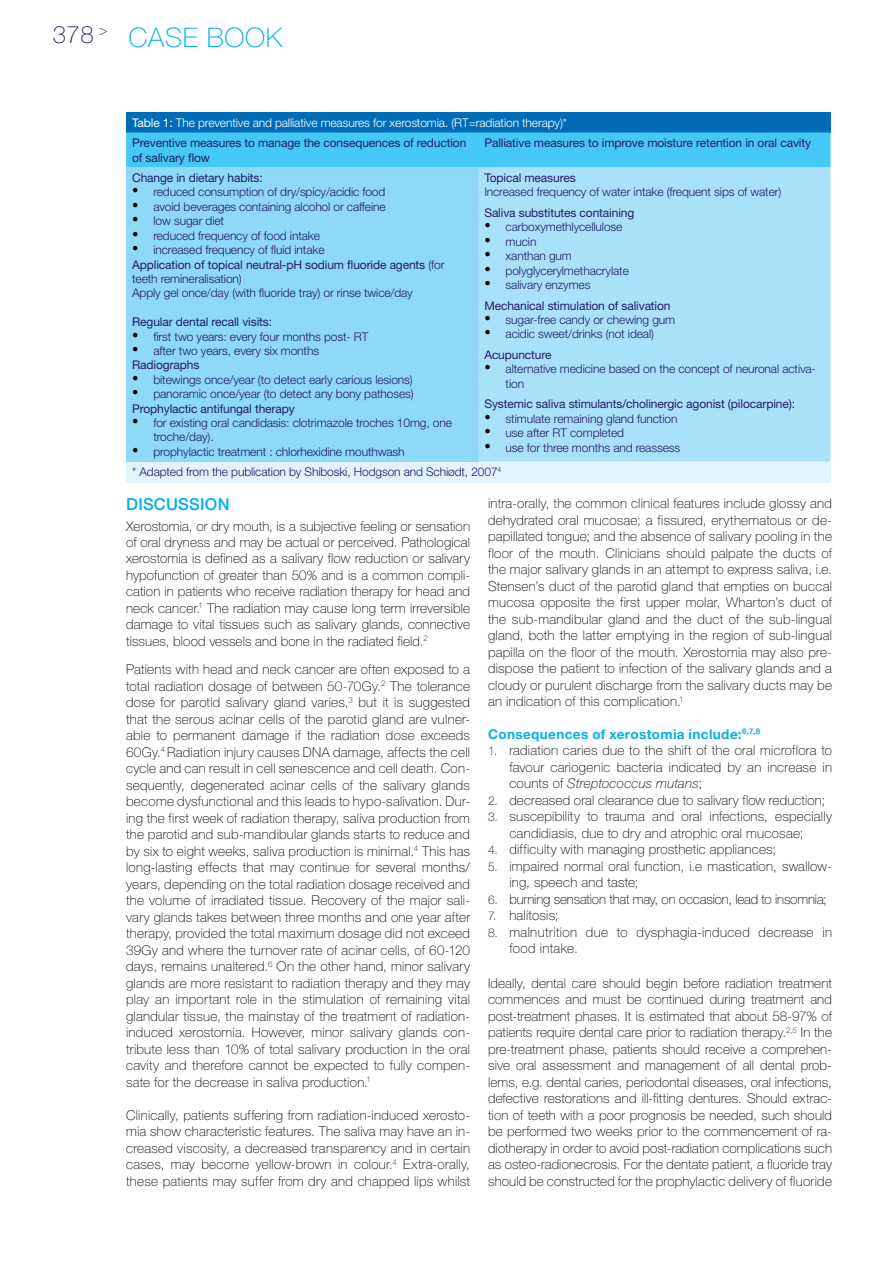
<style>
.page{position:relative;width:893px;height:1263px;background:#fff}
.page>*{position:absolute;margin:0;border:0;box-sizing:border-box;transform-origin:0 0}
.t1{font:100 27px "Helvetica Neue LT Std";color:#00aeef}
.t2{font:100 24px "Helvetica Neue LT Std";color:#221d67}
.t3{font:500 16.5px "Helvetica Neue LT Std";letter-spacing:.015em;color:#00aeef}
.t4{font:100 13.5px/16.5px "Helvetica Neue LT Std";letter-spacing:.015em;color:#000;text-align:justify}
.t5{font:100 13.5px "Helvetica Neue LT Std";letter-spacing:-.01em;color:#000}
.t6{font:700 13.5px "Helvetica Neue LT Std";letter-spacing:.03em;color:#00aeef}
.t7{font:300 12px/14.4px "Helvetica Neue LT Std";letter-spacing:-.01em;color:#221d67}
.t8{font:12px/20.5px "Helvetica Neue LT Std";letter-spacing:-.01em;color:#221d67}
.t9{font:300 12px/20.5px "Helvetica Neue LT Std";letter-spacing:-.01em;color:#fff}
.s1{font-weight:400}
.s2{font-weight:400;color:#221d67}
.s3{font-family:"Times New Roman";font-weight:400;font-size:18px;color:#000}
.s4{font-family:"Times New Roman";font-size:18px;color:#000}
.s5{font-weight:300}
.s6{font-size:12px}
.s7{font-style:italic}
</style>
<div class="page">
<div style="left:126px;top:112px;width:704px;height:21px;background:#006cb7"></div>
<div style="left:126px;top:133px;width:704px;height:35px;background:#44c8f5"></div>
<div style="left:126px;top:168px;width:352px;height:294px;background:#8ed8f8"></div>
<div style="left:478px;top:168px;width:352px;height:294px;background:#aae1fa"></div>
<div style="left:126px;top:462px;width:704px;height:20px;background:#e1f4fd"></div>
<h2 class="t2" style="left:53px;top:21px;width:56px">378 <sup>&gt;</sup></h2>
<h1 class="t1" style="left:129px;top:22px;width:38px">Case</h1>
<h1 class="t1" style="left:207px;top:22px;width:20px">book</h1>
<p class="t9" style="left:132px;top:112px;width:436px"><span class="s1">Table 1:</span> The preventive and palliative measures for xerostomia. (RT=radiation therapy)*<br><span class="s2">Preventive measures to manage the consequences of reduction</span></p>
<p class="t8" style="left:132px;top:147px;width:79px">of salivary flow</p>
<p class="t8" style="left:484px;top:132px;width:328px">Palliative measures to improve moisture retention in oral cavity</p>
<p class="t8" style="left:132px;top:167px;width:132px">Change in dietary habits:</p>
<p class="t7" style="left:132px;top:185px;width:255px"><span class="s3">•</span> reduced consumption of dry/spicy/acidic food</p>
<p class="t7" style="left:132px;top:199px;width:255px"><span class="s3">•</span> avoid beverages containing alcohol or caffeine</p>
<p class="t7" style="left:132px;top:214px;width:93px"><span class="s3">•</span> low sugar diet</p>
<p class="t7" style="left:132px;top:228px;width:189px"><span class="s3">•</span> reduced frequency of food intake</p>
<p class="t7" style="left:132px;top:242px;width:314px"><span class="s3">•</span> increased frequency of fluid intake<br><span class="s1">Application of topical neutral-pH sodium fluoride agents</span> (for teeth remineralisation)<br>Apply gel once/day (with fluoride tray) or rinse twice/day</p>
<p class="t8" style="left:132px;top:311px;width:141px">Regular dental recall visits:</p>
<p class="t7" style="left:132px;top:329px;width:238px"><span class="s3">•</span> first two years: every four months post- RT</p>
<p class="t7" style="left:132px;top:343px;width:189px"><span class="s3">•</span> after two years, every six months<br><span class="s1">Radiographs</span></p>
<p class="t7" style="left:132px;top:372px;width:282px"><span class="s3">•</span> bitewings once/year (to detect early carious lesions)</p>
<p class="t7" style="left:132px;top:386px;width:283px"><span class="s3">•</span> panoramic once/year (to detect any bony pathoses)<br><span class="s1">Prophylactic antifungal therapy</span></p>
<p class="t7" style="left:153px;top:415px;width:300px;text-indent:-21px"><span class="s3">•</span> for existing oral candidasis: clotrimazole troches 10mg, one troche/day).</p>
<p class="t7" style="left:132px;top:444px;width:274px"><span class="s3">•</span> prophylactic treatment : chlorhexidine mouthwash</p>
<p class="t8" style="left:484px;top:167px;width:93px">Topical measures</p>
<p class="t7" style="left:484px;top:185px;width:299px">Increased frequency of water intake (frequent sips of water)</p>
<p class="t8" style="left:484px;top:202px;width:151px">Saliva substitutes containing</p>
<p class="t7" style="left:484px;top:220px;width:140px"><span class="s3">•</span> carboxymethlycellulose</p>
<p class="t7" style="left:484px;top:234px;width:54px"><span class="s3">•</span> mucin</p>
<p class="t7" style="left:484px;top:249px;width:89px"><span class="s3">•</span> xanthan gum</p>
<p class="t7" style="left:484px;top:263px;width:146px"><span class="s3">•</span> polyglycerylmethacrylate</p>
<p class="t8" style="left:484px;top:274px;width:188px"><span class="s4">•</span> <span class="s5">salivary enzymes<br></span>Mechanical stimulation of salivation</p>
<p class="t7" style="left:484px;top:312px;width:192px"><span class="s3">•</span> sugar-free candy or chewing gum</p>
<p class="t7" style="left:484px;top:324px;width:171px;line-height:20.5px"><span class="s3">•</span> acidic sweet/drinks (not ideal)<br><span class="s1">Acupuncture</span></p>
<p class="t7" style="left:506px;top:362px;width:312px;text-indent:-21px"><span class="s3">•</span> alternative medicine based on the concept of neuronal activa&shy;tion</p>
<p class="t8" style="left:484px;top:394px;width:312px">Systemic saliva stimulants/cholinergic agonist (pilocarpine):</p>
<p class="t7" style="left:484px;top:411px;width:195px"><span class="s3">•</span> stimulate remaining gland function</p>
<p class="t7" style="left:484px;top:425px;width:141px"><span class="s3">•</span> use after RT completed</p>
<p class="t7" style="left:132px;top:435px;width:550px;line-height:24.8px;text-indent:352px"><span class="s3">•</span> use for three months and reassess * Adapted from the publication by Shiboski, Hodgson and Schiødt, 2007<sup>4</sup></p>
<p class="t3" style="left:126px;top:495px;width:85px">DISCUSSION</p>
<p class="t4" style="left:126px;top:518px;width:345px">Xerostomia, or dry mouth, is a subjective feeling or sensation of oral dryness and may be actual or perceived. Pathological xerostomia is defined as a salivary flow reduction or salivary hypofunction of greater than 50% and is a common compli&shy;cation in patients who receive radiation therapy for head and neck cancer.<sup>1</sup> The radiation may cause long term irreversible damage to vital tissues such as salivary glands, connective tissues, blood vessels and bone in the radiated field.<sup>2</sup></p>
<p class="t4" style="left:126px;top:661px;width:345px">Patients with head and neck cancer are often exposed to a total radiation dosage of between 50-70Gy.<sup>2</sup> The tolerance dose for parotid salivary gland varies,<sup>3</sup> but it is suggested that the serous acinar cells of the parotid gland are vulner&shy;able to permanent damage if the radiation dose exceeds 60Gy.<sup>4</sup> Radiation injury causes DNA damage, affects the cell cycle and can result in cell senescence and cell death. Con&shy;sequently, degenerated acinar cells of the salivary glands become dysfunctional and this leads to hypo-salivation. Dur&shy;ing the first week of radiation therapy, saliva production from the parotid and sub-mandibular glands starts to reduce and by six to eight weeks, saliva production is minimal.<sup>4</sup> This has long-lasting effects that may continue for several months/ years, depending on the total radiation dosage received and the volume of irradiated tissue. Recovery of the major sali&shy;vary glands takes between three months and one year after therapy, provided the total maximum dosage did not exceed 39Gy and where the turnover rate of acinar cells, of 60-120 days, remains unaltered.<sup>6</sup> On the other hand, minor salivary glands are more resistant to radiation therapy and they may play an important role in the stimulation of remaining vital glandular tissue, the mainstay of the treatment of radiation&shy;induced xerostomia. However, minor salivary glands con&shy;tribute less than 10% of total salivary production in the oral cavity and therefore cannot be expected to fully compen&shy;sate for the decrease in saliva production.<sup>1</sup></p>
<p class="t4" style="left:126px;top:1107px;width:345px">Clinically, patients suffering from radiation-induced xerosto&shy;mia show characteristic features. The saliva may have an in&shy;creased viscosity, a decreased transparency and in certain cases, may become yellow-brown in colour.<sup>4</sup> Extra-orally, these patients may suffer from dry and chapped lips whilst</p>
<p class="t4" style="left:488px;top:495px;width:345px">intra-orally, the common clinical features include glossy and dehydrated oral mucosae; a fissured, erythematous or de&shy;papillated tongue; and the absence of salivary pooling in the floor of the mouth. Clinicians should palpate the ducts of the major salivary glands in an attempt to express saliva, i.e.<br>Stensen’s duct of the parotid gland that empties on buccal mucosa opposite the first upper molar, Wharton’s duct of the sub-mandibular gland and the duct of the sub-lingual gland, both the latter emptying in the region of sub-lingual papilla on the floor of the mouth. Xerostomia may also pre&shy;dispose the patient to infection of the salivary glands and a cloudy or purulent discharge from the salivary ducts may be an indication of this complication.<sup>1</sup></p>
<p class="t6" style="left:488px;top:725px;width:274px">Consequences of xerostomia include:<sup>6,7,8</sup></p>
<p class="t4" style="left:509px;top:742px;width:324px;text-indent:-21px"><span class="s6">1.</span> radiation caries due to the shift of the oral microflora to favour cariogenic bacteria indicated by an increase in counts of <span class="s7">Streptococcus mutans</span>;</p>
<p class="t4" style="left:488px;top:792px;width:339px"><span class="s6">2.</span> decreased oral clearance due to salivary flow reduction;</p>
<p class="t4" style="left:488px;top:808px;width:345px;text-align:center"><span class="s6">3.</span> suscepibility to trauma and oral infections, especially candidiasis, due to dry and atrophic oral mucosae;</p>
<p class="t4" style="left:488px;top:841px;width:290px"><span class="s6">4.</span> difficulty with managing prosthetic appliances;</p>
<p class="t4" style="left:509px;top:858px;width:324px;text-indent:-21px"><span class="s6">5.</span> impaired normal oral function, i.e mastication, swallow&shy;ing, speech and taste;</p>
<p class="t5" style="left:488px;top:891px;width:340px"><span class="s6">6.</span> burning sensation that may, on occasion, lead to insomnia;</p>
<p class="t4" style="left:488px;top:907px;width:72px"><span class="s6">7.</span> halitosis;</p>
<p class="t4" style="left:509px;top:924px;width:324px;text-indent:-21px"><span class="s6">8.</span> malnutrition due to dysphagia-induced decrease in food intake.</p>
<p class="t4" style="left:488px;top:975px;width:345px">Ideally, dental care should begin before radiation treatment commences and must be continued during treatment and post-treatment phases. It is estimated that about 58-97% of patients require dental care prior to radiation therapy.<sup>2,5</sup> In the pre-treatment phase, patients should receive a comprehen&shy;sive oral assessment and management of all dental prob&shy;lems, e.g. dental caries, periodontal diseases, oral infections, defective restorations and ill-fitting dentures. Should extrac&shy;tion of teeth with a poor prognosis be needed, such should be performed two weeks prior to the commencement of ra&shy;diotherapy in order to avoid post-radiation complications such as osteo-radionecrosis. For the dentate patient, a fluoride tray should be constructed for the prophylactic delivery of fluoride</p>
</div>
